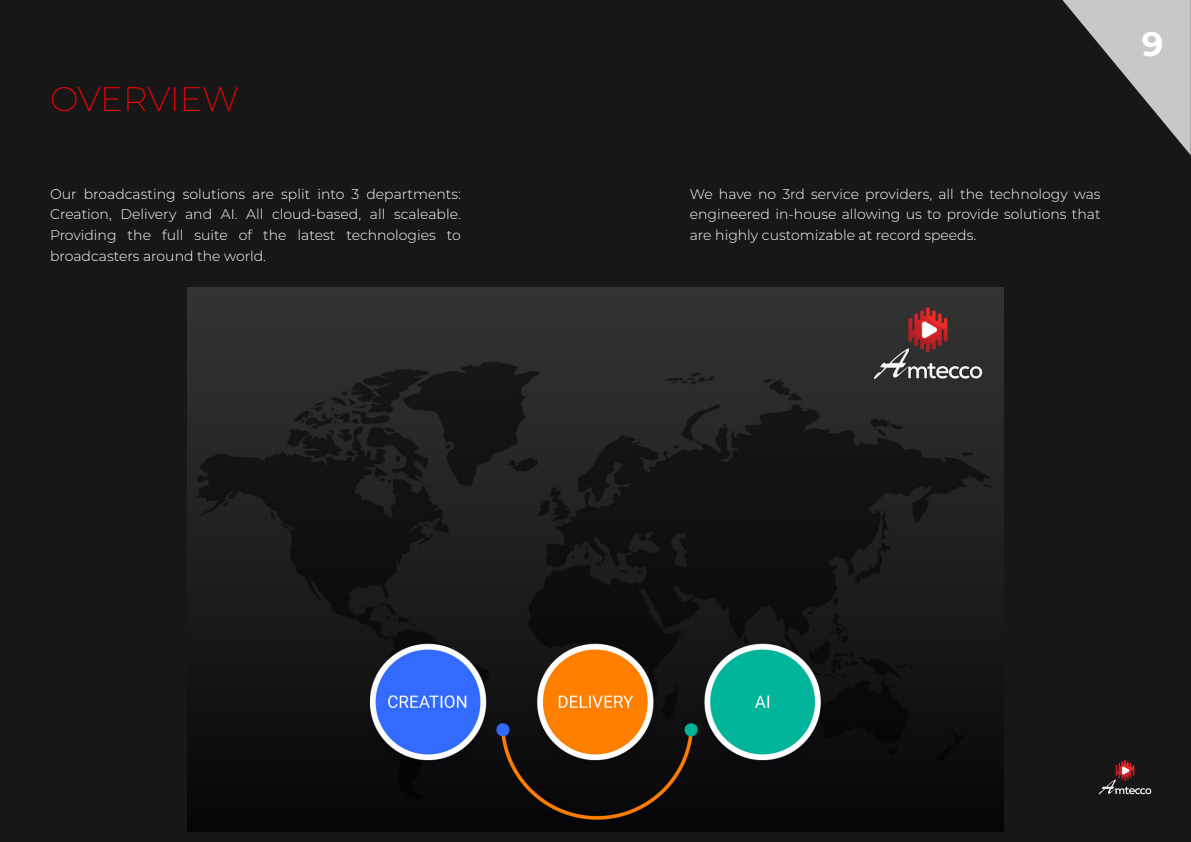
<style>
.page{position:relative;width:1191px;height:842px;background:#fff}
.page>*{position:absolute;margin:0;border:0;box-sizing:border-box;transform-origin:0 0}
.Title_Red{font:200 34px "Montserrat";letter-spacing:-.01em;color:#f00}
.t1{font:700 34px "Montserrat";color:#fff}
.Sub-Heading_Grey{font:300 14px/20.8px "Montserrat";color:#fff;text-align:justify}
</style>
<div class="page">
<div style="left:595px;top:0;width:596px;height:842px;background:#171717"></div>
<div style="left:0;top:0;width:595px;height:842px;background:#171717"></div>
<img style="left:1098px;top:760px;width:54px;height:35px">
<img style="left:187px;top:287px;width:816px;height:544px">
<svg style="left:1062px;top:0;width:128px;height:154px"></svg>
<p class="Title_Red" style="left:50px;top:76px;width:191px">OVERVIEW</p>
<p class="Sub-Heading_Grey" style="left:50px;top:183px;width:412px">Our broadcasting solutions are split into 3 departments:<br>Creation, Delivery and AI. All cloud-based, all scaleable.<br>Providing the full suite of the latest technologies to broadcasters around the world.</p>
<p class="Sub-Heading_Grey" style="left:690px;top:183px;width:412px">We have no 3rd service providers, all the technology was engineered in-house allowing us to provide solutions that are highly customizable at record speeds.</p>
<h1 class="t1" style="left:1141px;top:19px;width:23px">9</h1>
</div>
